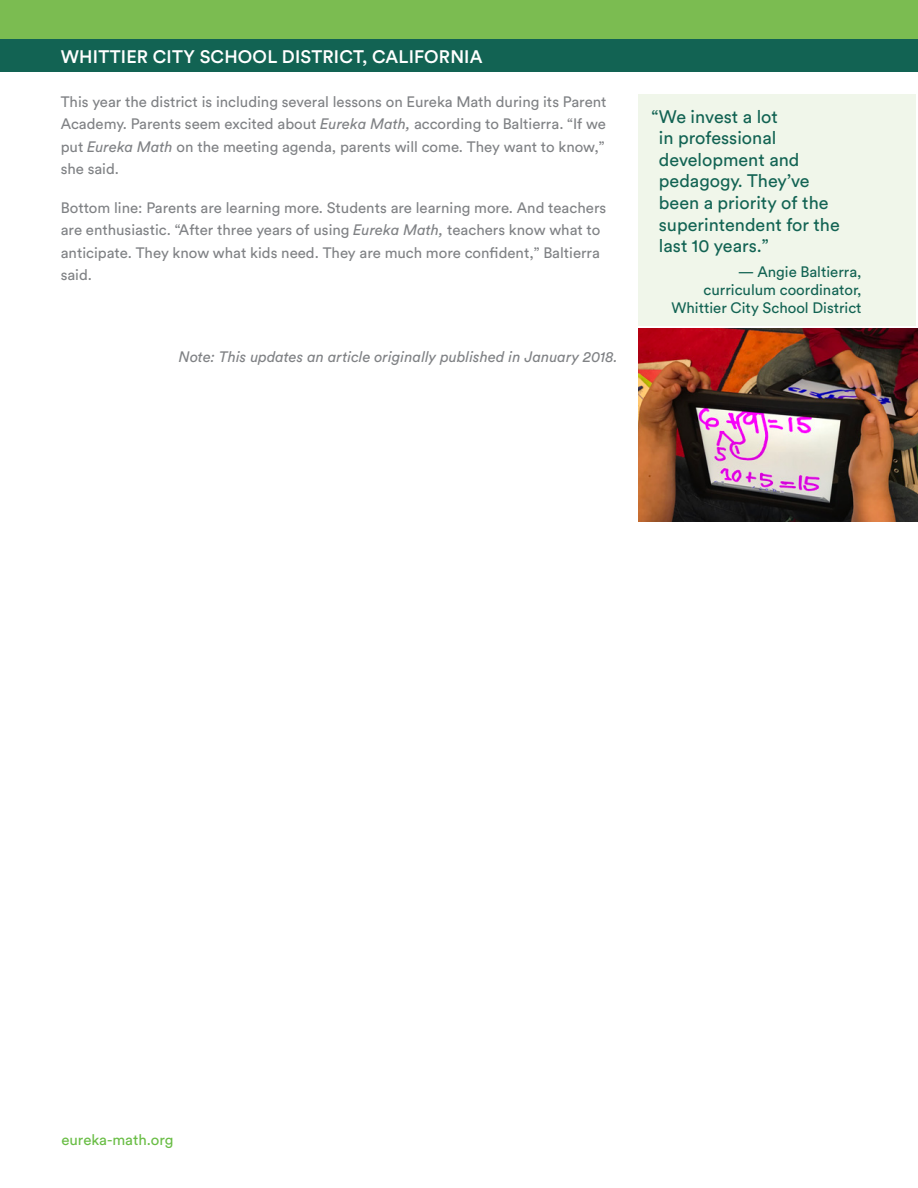
<style>
.page{position:relative;width:918px;height:1188px;background:#fff}
.page>*{position:absolute;margin:0;border:0;box-sizing:border-box;transform-origin:0 0}
.t1{font:18px/21.6px "Circular Std";color:#126353}
.t2{font:500 18px "Circular Std";letter-spacing:.01em;color:#fff}
.Text{font:15px/22.5px "Circular Std";color:#808285;text-align:justify}
.t3{font:15px/18px "Circular Std";color:#126353;text-align:right}
.Text-2{font:italic 15px "Circular Std";color:#808285}
.t4{font:15px "Circular Std";color:#69bd45}
.s1{font-style:italic}
</style>
<div class="page">
<div style="left:0;top:0;width:918px;height:40px;background:#7bbc51"></div>
<div style="left:0;top:40px;width:918px;height:32px;background:#126353"></div>
<div style="left:638px;top:94px;width:278px;height:232px;background:#f0f6ea"></div>
<img style="left:638px;top:328px;width:280px;height:193px">
<p class="t2" style="left:61px;top:45px;width:423px">WHITTIER CITY SCHOOL DISTRICT, CALIFORNIA</p>
<p class="Text" style="left:61px;top:90px;width:547px">This year the district is including several lessons on Eureka Math during its Parent Academy. Parents seem excited about <span class="s1">Eureka Math,</span> according to Baltierra. “If we put <span class="s1">Eureka Math</span> on the meeting agenda, parents will come. They want to know,” she said.</p>
<p class="Text" style="left:61px;top:196px;width:547px;text-align:left">Bottom line: Parents are learning more. Students are learning more. And teachers are enthusiastic. “After three years of using <span class="s1">Eureka Math,</span> teachers know what to anticipate. They know what kids need. They are much more confident,” Baltierra said.</p>
<p class="Text-2" style="left:179px;top:347px;width:440px">Note: This updates an article originally published in January 2018.</p>
<p class="t1" style="left:659px;top:105px;width:182px;text-indent:-7px">“We invest a lot<br>in professional development and pedagogy. They’ve been a priority of the superintendent for the last 10 years.”</p>
<p class="t3" style="left:671px;top:262px;width:192px">— Angie Baltierra, curriculum coordinator,<br>Whittier City School District</p>
<p class="t4" style="left:62px;top:1130px;width:113px">eureka-math.org</p>
</div>
